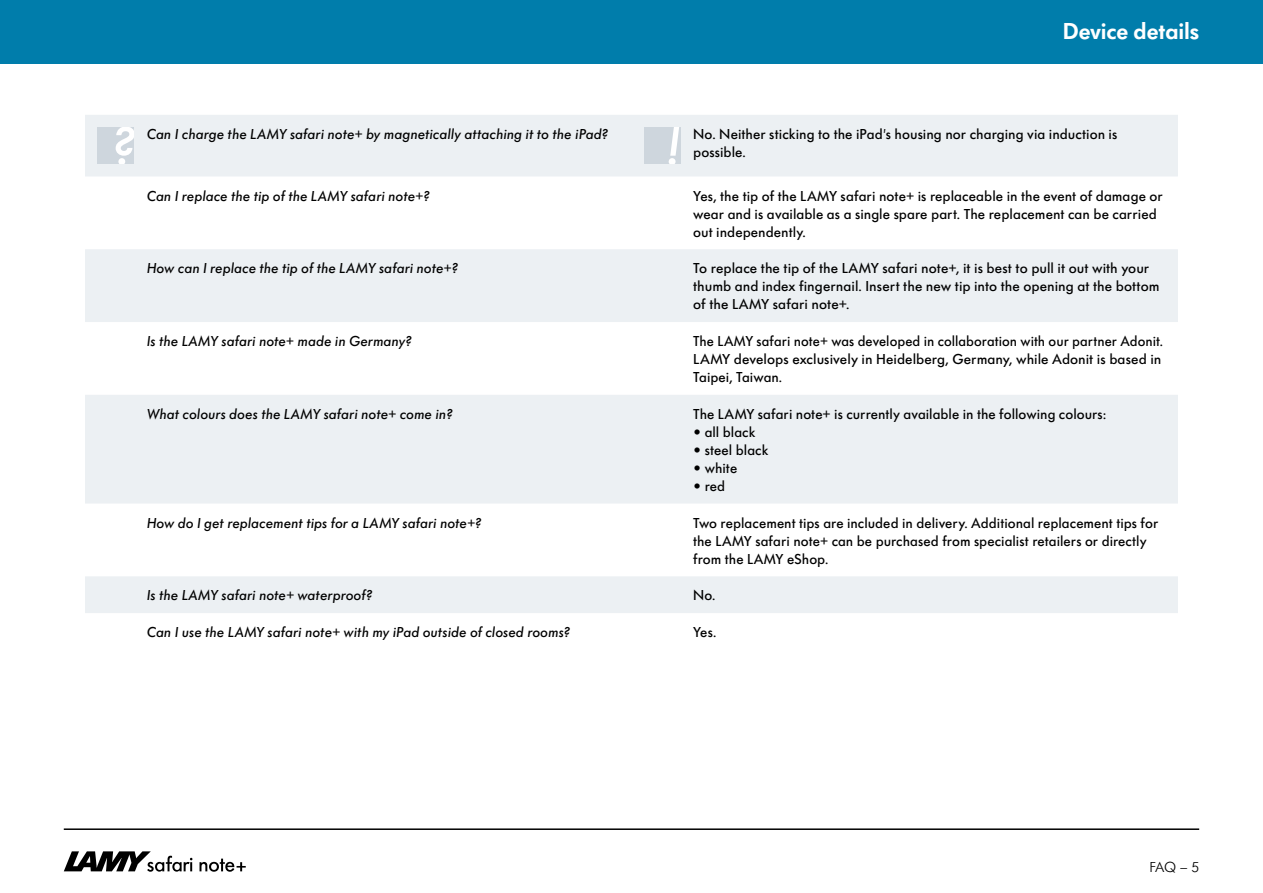
<style>
.page{position:relative;width:1263px;height:893px;background:#fff}
.page>*{position:absolute;margin:0;border:0;box-sizing:border-box;transform-origin:0 0}
.t1{font:600 24px "Futura SB";letter-spacing:-.005em;color:#fff}
.t2{font:500 15px/18px "Futura SB";color:#000}
.t3{font:italic 500 15px "Futura SB";letter-spacing:.005em;color:#000}
.t4{font:300 15px "Futura SB";color:#000}
.s1{font-style:italic}
</style>
<div class="page">
<hr style="left:64px;top:828px;width:1135px;height:2px;background:#000">
<svg style="left:64px;top:851px;width:128px;height:21px"></svg>
<svg style="left:199px;top:859px;width:47px;height:13px"></svg>
<div style="left:0;top:0;width:1263px;height:64px;background:#007dab"></div>
<svg style="left:85px;top:115px;width:1093px;height:498px;fill:#ecf0f3"></svg>
<div style="left:98px;top:128px;width:36px;height:36px;background:#ced6dd"></div>
<svg style="left:116px;top:128px;width:18px;height:36px"></svg>
<div style="left:644px;top:128px;width:36px;height:36px;background:#ced6dd"></div>
<svg style="left:669px;top:128px;width:10px;height:36px"></svg>
<p class="t3" style="left:147px;top:126px;width:463px">Can I charge the LAMY safari note+ by magnetically attaching toit the iPad?</p>
<p class="t3" style="left:147px;top:188px;width:284px">Can I replace the tip of the LAMY safari note ?+</p>
<p class="t3" style="left:147px;top:260px;width:313px">How can I replace the tip of the LAMY safari note ?+</p>
<p class="t3" style="left:147px;top:333px;width:266px">Is the LAMY safari note+ made in Germany?</p>
<p class="t3" style="left:147px;top:406px;width:307px">What colours does the LAMY safari note+ come in?</p>
<p class="t3" style="left:147px;top:515px;width:336px">How do I get replacement tips for a LAMY safari note ?+</p>
<p class="t3" style="left:147px;top:587px;width:227px">Is the LAMY safari note+ waterproof?</p>
<p class="t3" style="left:147px;top:624px;width:425px">Can I use the LAMY safari note+ with my iPad outside of closed rooms?</p>
<h1 class="t1" style="left:1063px;top:17px;width:138px">Device details</h1>
<p class="t2" style="left:693px;top:125px;width:426px">No. Neither sticking to the iPad s<span class="s1">'</span> housing nor charging via induction is</p>
<p class="t2" style="left:693px;top:143px;width:54px">possible.</p>
<p class="t2" style="left:693px;top:187px;width:471px">Yes, the tip of the LAMY safari note is+ replaceable in the event of damage or</p>
<p class="t2" style="left:693px;top:205px;width:465px">wear and is available as a single spare part. The replacement can be carried out independently.</p>
<p class="t2" style="left:693px;top:260px;width:458px">To replace the tip of the LAMY safari note+, isit best to pull it out with your</p>
<p class="t2" style="left:693px;top:278px;width:468px">thumb and index fingernail. Insert the new tip into the opening at the bottom of the LAMY safari note+.</p>
<p class="t2" style="left:693px;top:332px;width:471px">The LAMY safari note+ was developed in collaboration with our partner Adonit.</p>
<p class="t2" style="left:693px;top:350px;width:470px">LAMY develops exclusively in Heidelberg, Germany, while Adonit is based in<br>Taipei, Taiwan.</p>
<p class="t2" style="left:693px;top:405px;width:414px">The LAMY safari note is+ currently available in the following colours:</p>
<p class="t2" style="left:693px;top:423px;width:64px">• all black</p>
<p class="t2" style="left:693px;top:441px;width:77px">• steel black</p>
<p class="t2" style="left:693px;top:459px;width:46px">• white</p>
<p class="t2" style="left:693px;top:477px;width:34px">• red</p>
<p class="t2" style="left:693px;top:514px;width:467px">Two replacement tips are included in delivery. Additional replacement tips for</p>
<p class="t2" style="left:693px;top:532px;width:455px">the LAMY safari note+ can be purchased from specialist retailers or directly from the LAMY eShop.</p>
<p class="t2" style="left:693px;top:587px;width:24px">No.</p>
<p class="t2" style="left:693px;top:623px;width:25px">Yes.</p>
<p class="t4" style="left:1149px;top:858px;width:51px">FAQ 5–</p>
</div>
